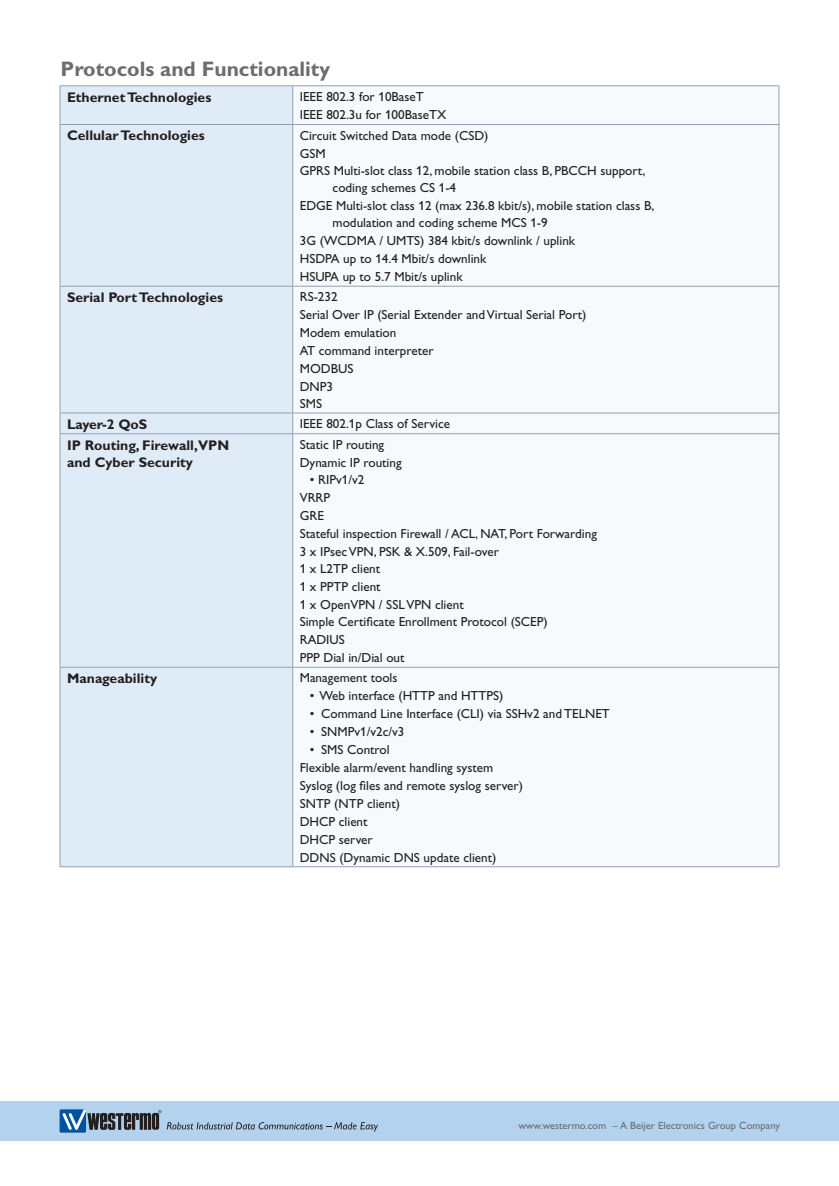
<style>
.page{position:relative;width:839px;height:1186px;background:#fff}
.page>*{position:absolute;margin:0;border:0;box-sizing:border-box;transform-origin:0 0}
.Rubbe_Specifications{font:700 21px "Gill Alt One Mod";color:#6c6d70}
.t1{font:700 14px/17px "Gill Alt One Mod";color:#231f20}
.t2{font:13.12px/17px "Gill Alt One Mod";color:#231f20}
.t3{font:10.5px "Gill Alt One Mod";color:#6c6d70}
</style>
<div class="page">
<div style="left:0;top:1101px;width:838px;height:40px;background:#b3d2ee"></div>
<div style="left:60px;top:1109px;width:26px;height:23px;background:#0153a1"></div>
<svg style="left:62px;top:1109px;width:99px;height:21px"></svg>
<svg style="left:167px;top:1122px;width:211px;height:9px"></svg>
<div style="left:61px;top:86px;width:231px;height:780px;background:#dfecf7"></div>
<div style="left:293px;top:86px;width:485px;height:780px;background:#f6fafd"></div>
<hr style="left:60px;top:85px;width:233px;height:1px;background:#8f9fba">
<hr style="left:60px;top:86px;width:1px;height:38px;background:#8f9fba">
<hr style="left:293px;top:85px;width:486px;height:1px;background:#8f9fba">
<hr style="left:292px;top:86px;width:1px;height:38px;background:#8f9fba">
<hr style="left:778px;top:86px;width:1px;height:38px;background:#8f9fba">
<hr style="left:60px;top:124px;width:233px;height:1px;background:#8f9fba">
<hr style="left:60px;top:125px;width:1px;height:161px;background:#8f9fba">
<hr style="left:293px;top:124px;width:486px;height:1px;background:#8f9fba">
<hr style="left:292px;top:125px;width:1px;height:161px;background:#8f9fba">
<hr style="left:778px;top:125px;width:1px;height:161px;background:#8f9fba">
<hr style="left:60px;top:286px;width:233px;height:1px;background:#8f9fba">
<hr style="left:60px;top:287px;width:1px;height:125px;background:#8f9fba">
<hr style="left:293px;top:286px;width:486px;height:1px;background:#8f9fba">
<hr style="left:292px;top:287px;width:1px;height:125px;background:#8f9fba">
<hr style="left:778px;top:287px;width:1px;height:125px;background:#8f9fba">
<hr style="left:60px;top:412px;width:233px;height:1px;background:#8f9fba">
<svg style="left:60px;top:413px;width:1px;height:20px"></svg>
<hr style="left:293px;top:412px;width:486px;height:1px;background:#8f9fba">
<svg style="left:292px;top:413px;width:1px;height:20px"></svg>
<svg style="left:778px;top:413px;width:1px;height:20px"></svg>
<hr style="left:60px;top:433px;width:233px;height:1px;background:#8f9fba">
<hr style="left:60px;top:434px;width:1px;height:233px;background:#8f9fba">
<hr style="left:293px;top:433px;width:486px;height:1px;background:#8f9fba">
<hr style="left:292px;top:434px;width:1px;height:233px;background:#8f9fba">
<hr style="left:778px;top:434px;width:1px;height:233px;background:#8f9fba">
<hr style="left:60px;top:667px;width:233px;height:1px;background:#8f9fba">
<hr style="left:60px;top:667px;width:1px;height:199px;background:#8f9fba">
<hr style="left:293px;top:667px;width:486px;height:1px;background:#8f9fba">
<hr style="left:292px;top:667px;width:1px;height:199px;background:#8f9fba">
<hr style="left:778px;top:667px;width:1px;height:199px;background:#8f9fba">
<hr style="left:60px;top:866px;width:233px;height:1px;background:#8f9fba">
<hr style="left:293px;top:866px;width:486px;height:1px;background:#8f9fba">
<p class="Rubbe_Specifications" style="left:61px;top:57px;width:271px">Protocols and Functionality</p>
<p class="t1" style="left:67px;top:88px;width:146px">Ethernet Technologies</p>
<p class="t2" style="left:300px;top:88px;width:126px">IEEE 802.3 for 10BaseT</p>
<p class="t2" style="left:300px;top:106px;width:148px">IEEE 802.3u for 100BaseTX</p>
<p class="t1" style="left:67px;top:127px;width:139px">Cellular Technologies</p>
<p class="t2" style="left:300px;top:127px;width:190px">Circuit Switched Data mode (CSD)</p>
<p class="t2" style="left:300px;top:145px;width:27px">GSM</p>
<p class="t2" style="left:332px;top:163px;width:314px;text-indent:-33px">GPRS Multi-slot class 12, mobile station class B, PBCCH support, coding schemes CS 1-4</p>
<p class="t2" style="left:332px;top:198px;width:323px;text-indent:-33px">EDGE Multi-slot class 12 (max 236.8 kbit/s), mobile station class B, modulation and coding scheme MCS 1-9</p>
<p class="t2" style="left:300px;top:232px;width:277px">3G (WCDMA / UMTS) 384 kbit/s downlink / uplink</p>
<p class="t2" style="left:300px;top:250px;width:188px">HSDPA up to 14.4 Mbit/s downlink</p>
<p class="t2" style="left:300px;top:268px;width:164px">HSUPA up to 5.7 Mbit/s uplink</p>
<p class="t1" style="left:67px;top:289px;width:157px">Serial Port Technologies</p>
<p class="t2" style="left:300px;top:288px;width:39px">RS-232</p>
<p class="t2" style="left:300px;top:306px;width:288px">Serial Over IP (Serial Extender and Virtual Serial Port)</p>
<p class="t2" style="left:300px;top:324px;width:98px">Modem emulation</p>
<p class="t2" style="left:300px;top:342px;width:135px">AT command interpreter</p>
<p class="t2" style="left:300px;top:360px;width:55px">MODBUS</p>
<p class="t2" style="left:300px;top:378px;width:35px">DNP3<br>SMS</p>
<p class="t1" style="left:67px;top:415px;width:82px">Layer-2 QoS</p>
<p class="t2" style="left:300px;top:415px;width:152px">IEEE 802.1p Class of Service</p>
<p class="t1" style="left:67px;top:436px;width:164px">IP Routing, Firewall,VPN and Cyber Security</p>
<p class="t2" style="left:300px;top:436px;width:86px">Static IP routing</p>
<p class="t2" style="left:300px;top:454px;width:103px">Dynamic IP routing</p>
<p class="t2" style="left:310px;top:471px;width:56px">• RIPv1/v2</p>
<p class="t2" style="left:300px;top:489px;width:32px">VRRP</p>
<p class="t2" style="left:300px;top:507px;width:26px">GRE</p>
<p class="t2" style="left:300px;top:525px;width:298px">Stateful inspection Firewall / ACL, NAT, Port Forwarding</p>
<p class="t2" style="left:300px;top:543px;width:200px">3 x IPsec VPN, PSK &amp; X.509, Fail-over</p>
<p class="t2" style="left:300px;top:561px;width:82px">1 x L2TP client</p>
<p class="t2" style="left:300px;top:578px;width:82px">1 x PPTP client</p>
<p class="t2" style="left:300px;top:596px;width:249px">1 x OpenVPN / SSL VPN client<br>Simple Certificate Enrollment Protocol (SCEP)</p>
<p class="t2" style="left:300px;top:631px;width:47px">RADIUS</p>
<p class="t2" style="left:300px;top:649px;width:106px">PPP Dial in/Dial out</p>
<p class="t1" style="left:67px;top:670px;width:92px">Manageability</p>
<p class="t2" style="left:300px;top:669px;width:99px">Management tools</p>
<p class="t2" style="left:310px;top:687px;width:195px">• Web interface (HTTP and HTTPS)</p>
<p class="t2" style="left:310px;top:705px;width:301px">• Command Line Interface (CLI) via SSHv2 and TELNET</p>
<p class="t2" style="left:310px;top:723px;width:96px">• SNMPv1/v2c/v3</p>
<p class="t2" style="left:310px;top:741px;width:81px">• SMS Control</p>
<p class="t2" style="left:300px;top:759px;width:195px">Flexible alarm/event handling system</p>
<p class="t2" style="left:300px;top:777px;width:224px">Syslog (log files and remote syslog server)</p>
<p class="t2" style="left:300px;top:795px;width:102px">SNTP (NTP client)</p>
<p class="t2" style="left:300px;top:813px;width:69px">DHCP client</p>
<p class="t2" style="left:300px;top:831px;width:74px">DHCP server</p>
<p class="t2" style="left:300px;top:849px;width:198px">DDNS (Dynamic DNS update client)</p>
<p class="t3" style="left:518px;top:1119px;width:263px">www.westermo.com – A Beijer Electronics Group Company</p>
</div>
